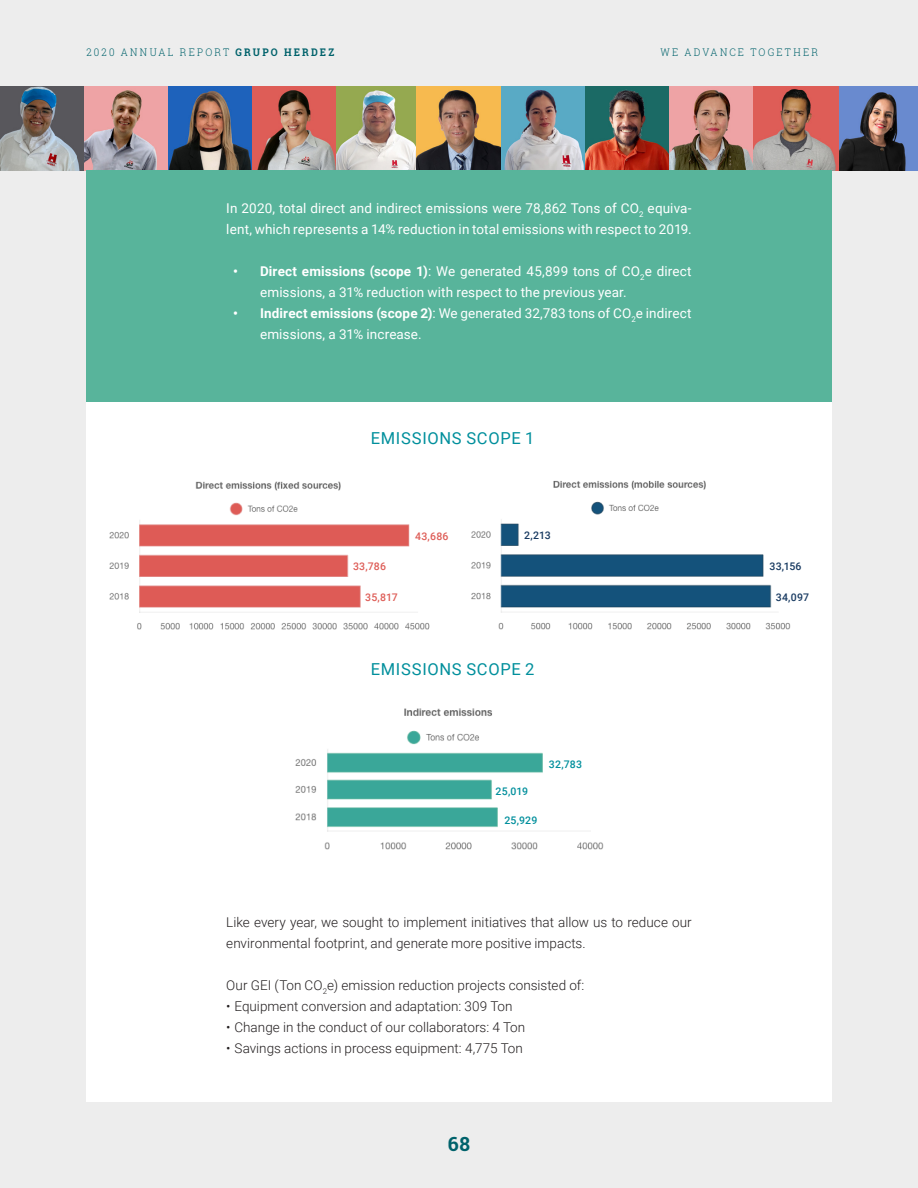
<style>
.page{position:relative;width:918px;height:1188px;background:#ededed}
.page>*{position:absolute;margin:0;border:0;box-sizing:border-box;transform-origin:0 0}
.t1{font:700 19.5px "Roboto Slab";color:#00626b}
.GRI{font:16.5px "Roboto";letter-spacing:.04em;color:#008f9c}
.TEXTO_GENERAL_WHITE{font:13.5px/21px "Roboto";letter-spacing:.005em;color:#fff}
.TEXTO-GENERAL{font:300 13.5px/21px "Roboto";color:#231f20}
.t2{font:300 10.5px "Roboto Slab";letter-spacing:.225em;color:#00626b;scale:.93 1}
.GRI-2{font:500 10.5px "Roboto";letter-spacing:.015em;color:#008f9c}
.GRI-3{font:500 10.5px "Roboto";letter-spacing:.02em;color:#de5d57}
.GRI-4{font:500 10.5px "Roboto";letter-spacing:.02em;color:#183a61}
.s1{font-weight:700}
</style>
<div class="page">
<div style="left:86px;top:86px;width:746px;height:1016px;background:#fff"></div>
<img style="left:421px;top:86px;width:497px;height:85px">
<img style="left:0;top:86px;width:421px;height:85px">
<div style="left:86px;top:171px;width:746px;height:231px;background:#58b49b"></div>
<img style="left:471px;top:480px;width:320px;height:150px">
<img style="left:109px;top:481px;width:321px;height:149px">
<img style="left:295px;top:708px;width:309px;height:142px">
<p class="t2" style="left:86px;top:45px;width:268px">2020 ANNUAL REPORT <span class="s1">GRUPO HERDEZ</span></p>
<p class="t2" style="left:660px;top:45px;width:171px">WE ADVANCE TOGETHER</p>
<p class="TEXTO_GENERAL_WHITE" style="left:226px;top:197px;width:467px">In 2020, total direct and indirect emissions were 78,862 Tons of CO<sub>2</sub> equiva&shy;lent, which represents a 14% reduction in total emissions with respect to 2019.</p>
<p class="TEXTO_GENERAL_WHITE" style="left:260px;top:260px;width:433px;text-indent:-27px"><span class="s1">• Direct emissions (scope 1)</span>: We generated 45,899 tons of CO<sub>2</sub>e direct emissions, a 31% reduction with respect to the previous year.</p>
<p class="TEXTO_GENERAL_WHITE" style="left:260px;top:302px;width:433px;text-indent:-27px"><span class="s1">• Indirect emissions (scope 2)</span>: We generated 32,783 tons of CO<sub>2</sub>e indirect emissions, a 31% increase.</p>
<p class="GRI" style="left:371px;top:427px;width:165px">EMISSIONS SCOPE 1</p>
<p class="GRI-3" style="left:353px;top:559px;width:34px">33,786</p>
<p class="GRI-3" style="left:365px;top:590px;width:34px">35,817</p>
<p class="GRI-3" style="left:415px;top:529px;width:35px">43,686</p>
<p class="GRI-4" style="left:524px;top:528px;width:28px">2,213</p>
<p class="GRI" style="left:371px;top:658px;width:165px">EMISSIONS SCOPE 2</p>
<p class="GRI-2" style="left:496px;top:784px;width:34px">25,019</p>
<p class="GRI-2" style="left:504px;top:813px;width:34px">25,929</p>
<p class="GRI-2" style="left:549px;top:757px;width:35px">32,783</p>
<p class="TEXTO-GENERAL" style="left:226px;top:911px;width:467px">Like every year, we sought to implement initiatives that allow us to reduce our environmental footprint, and generate more positive impacts.</p>
<p class="TEXTO-GENERAL" style="left:226px;top:974px;width:360px">Our GEI (Ton CO<sub>2</sub>e) emission reduction projects consisted of:</p>
<p class="TEXTO-GENERAL" style="left:226px;top:995px;width:288px">• Equipment conversion and adaptation: 309 Ton</p>
<p class="TEXTO-GENERAL" style="left:226px;top:1016px;width:300px">• Change in the conduct of our collaborators: 4 Ton</p>
<p class="TEXTO-GENERAL" style="left:226px;top:1037px;width:298px">• Savings actions in process equipment: 4,775 Ton</p>
<h1 class="t1" style="left:448px;top:1130px;width:24px">68</h1>
<p class="GRI-4" style="left:769px;top:559px;width:34px">33,156</p>
<p class="GRI-4" style="left:776px;top:590px;width:35px">34,097</p>
</div>
